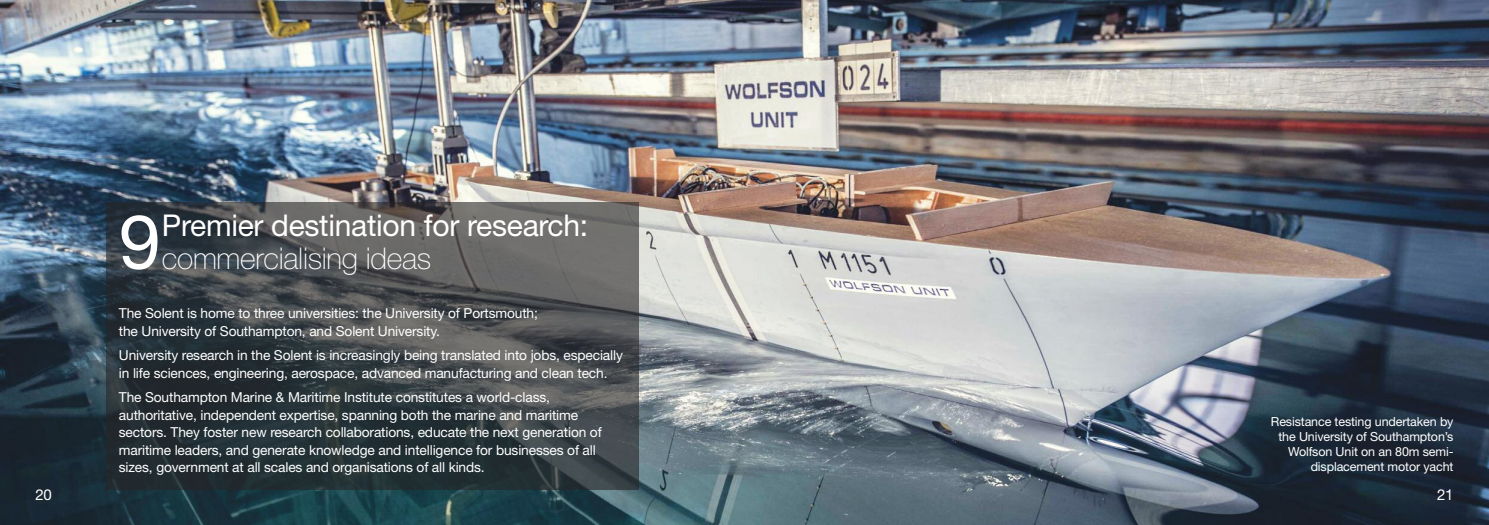
<style>
.page{position:relative;width:1489px;height:525px;background:#fff}
.page>*{position:absolute;margin:0;border:0;box-sizing:border-box;transform-origin:0 0}
.t1{font:75.5px "Helvetica Neue LT Std";color:#fff}
.t2{font:30px "Helvetica Neue LT Std";letter-spacing:-.01em;color:#fff}
.t3{font:100 30px "Helvetica Neue LT Std";letter-spacing:-.01em;color:#fff}
.t4{font:15px "Helvetica Neue LT Std";color:#fff}
.t5{font:13.75px/17.5px "Helvetica Neue LT Std";letter-spacing:-.01em;color:#fff}
.t6{font:12.5px/15px "Helvetica Neue LT Std";letter-spacing:-.01em;color:#fff;text-align:right}
</style>
<div class="page">
<img style="left:0;top:0;width:1488px;height:524px">
<div style="left:106px;top:202px;width:533px;height:287px;background:#272526;opacity:.6"></div>
<h1 class="t1" style="left:119px;top:215px;width:43px">9</h1>
<h2 class="t2" style="left:162px;top:215px;width:428px">Premier destination for research:</h2>
<h2 class="t3" style="left:162px;top:247px;width:271px">commercialising ideas</h2>
<p class="t5" style="left:119px;top:305px;width:420px">The Solent is home to three universities: the University of Portsmouth; the University of Southampton, and Solent University.</p>
<p class="t5" style="left:119px;top:347px;width:505px">University research in the Solent is increasingly being translated into jobs, especially in life sciences, engineering, aerospace, advanced manufacturing and clean tech.</p>
<p class="t5" style="left:119px;top:390px;width:484px">The Southampton Marine &amp; Maritime Institute constitutes a world-class, authoritative, independent expertise, spanning both the marine and maritime sectors. They foster new research collaborations, educate the next generation of maritime leaders, and generate knowledge and intelligence for businesses of all sizes, government at all scales and organisations of all kinds.</p>
<p class="t6" style="left:1270px;top:415px;width:184px">Resistance testing undertaken by the University of Southampton’s<br>Wolfson Unit on an 80m semi&shy;displacement motor yacht</p>
<p class="t4" style="left:35px;top:489px;width:18px">20</p>
<p class="t4" style="left:1436px;top:489px;width:18px">21</p>
</div>
